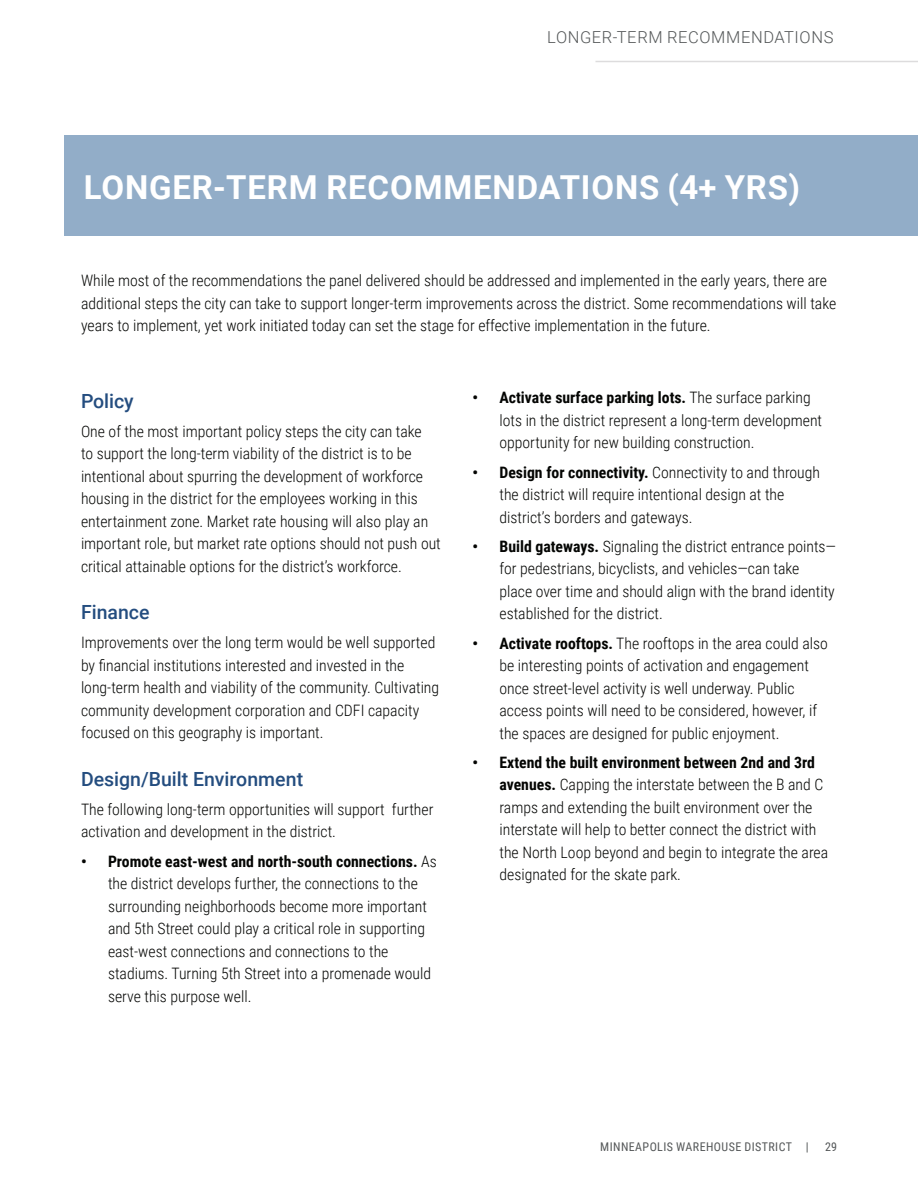
<style>
.page{position:relative;width:918px;height:1188px;background:#fff}
.page>*{position:absolute;margin:0;border:0;box-sizing:border-box;transform-origin:0 0}
.t1{font:700 33px "Roboto";letter-spacing:.025em;color:#fff}
.Body{font:500 19.5px "Roboto";color:#244d7f}
.Section_Heading{font:300 16.5px "Roboto";letter-spacing:.035em;color:#545758}
.Body-2{font:300 15.75px/22.5px "Roboto Condensed";color:#040503}
.t2{font:12px "Roboto Condensed";letter-spacing:.035em;color:#545758}
.s1{font-weight:700}
</style>
<div class="page">
<hr style="left:596px;top:61px;width:322px;height:1px;background:#dddcdd">
<div style="left:65px;top:135px;width:853px;height:101px;background:#92adc8"></div>
<p class="Section_Heading" style="left:547px;top:26px;width:288px">LONGER-TERM RECOMMENDATIONS</p>
<h1 class="t1" style="left:84px;top:165px;width:718px">LONGER-TERM RECOMMENDATIONS (4+ YRS)</h1>
<p class="Body-2" style="left:81px;top:269px;width:757px">While most of the recommendations the panel delivered should be addressed and implemented in the early years, there are additional steps the city can take to support longer-term improvements across the district. Some recommendations will take years to implement, yet work initiated today can set the stage for effective implementation in the future.</p>
<p class="Body" style="left:81px;top:387px;width:54px">Policy</p>
<p class="Body-2" style="left:81px;top:420px;width:361px">One of the most important policy steps the city can take<br>to support the long-term viability of the district is to be intentional about spurring the development of workforce housing in the district for the employees working in this entertainment zone. Market rate housing will also play an important role, but market rate options should not push out critical attainable options for the district’s workforce.</p>
<p class="Body" style="left:81px;top:599px;width:70px">Finance</p>
<p class="Body-2" style="left:81px;top:631px;width:360px">Improvements over the long term would be well supported by financial institutions interested and invested in the long-term health and viability of the community. Cultivating community development corporation and CDFI capacity focused on this geography is important.</p>
<p class="Body" style="left:81px;top:765px;width:224px">Design/Built Environment</p>
<p class="Body-2" style="left:81px;top:798px;width:354px">The following long-term opportunities will support further activation and development in the district.</p>
<p class="Body-2" style="left:108px;top:849px;width:330px;text-indent:-27px"><span class="s1">• Promote east-west and north-south connections.</span> As the district develops further, the connections to the surrounding neighborhoods become more important and 5th Street could play a critical role in supporting east-west connections and connections to the stadiums. Turning 5th Street into a promenade would serve this purpose well.</p>
<p class="Body-2" style="left:500px;top:386px;width:324px;text-indent:-27px"><span class="s1">• Activate surface parking lots.</span> The surface parking lots in the district represent a long-term development opportunity for new building construction.</p>
<p class="Body-2" style="left:500px;top:460px;width:322px;text-indent:-27px"><span class="s1">• Design for connectivity.</span> Connectivity to and through the district will require intentional design at the district’s borders and gateways.</p>
<p class="Body-2" style="left:500px;top:534px;width:338px;text-indent:-27px"><span class="s1">• Build gateways.</span> Signaling the district entrance points— for pedestrians, bicyclists, and vehicles—can take place over time and should align with the brand identity established for the district.</p>
<p class="Body-2" style="left:500px;top:631px;width:330px;text-indent:-27px"><span class="s1">• Activate rooftops.</span> The rooftops in the area could also be interesting points of activation and engagement once street-level activity is well underway. Public access points will need to be considered, however, if the spaces are designed for public enjoyment.</p>
<p class="Body-2" style="left:500px;top:750px;width:330px;text-indent:-27px"><span class="s1">• Extend the built environment between 2nd and 3rd avenues.</span> Capping the interstate between the B and C ramps and extending the built environment over the interstate will help to better connect the district with the North Loop beyond and begin to integrate the area designated for the skate park.</p>
<p class="t2" style="left:600px;top:1139px;width:210px">MINNEAPOLIS WAREHOUSE DISTRICT |</p>
<p class="t2" style="left:825px;top:1139px;width:13px">29</p>
</div>
